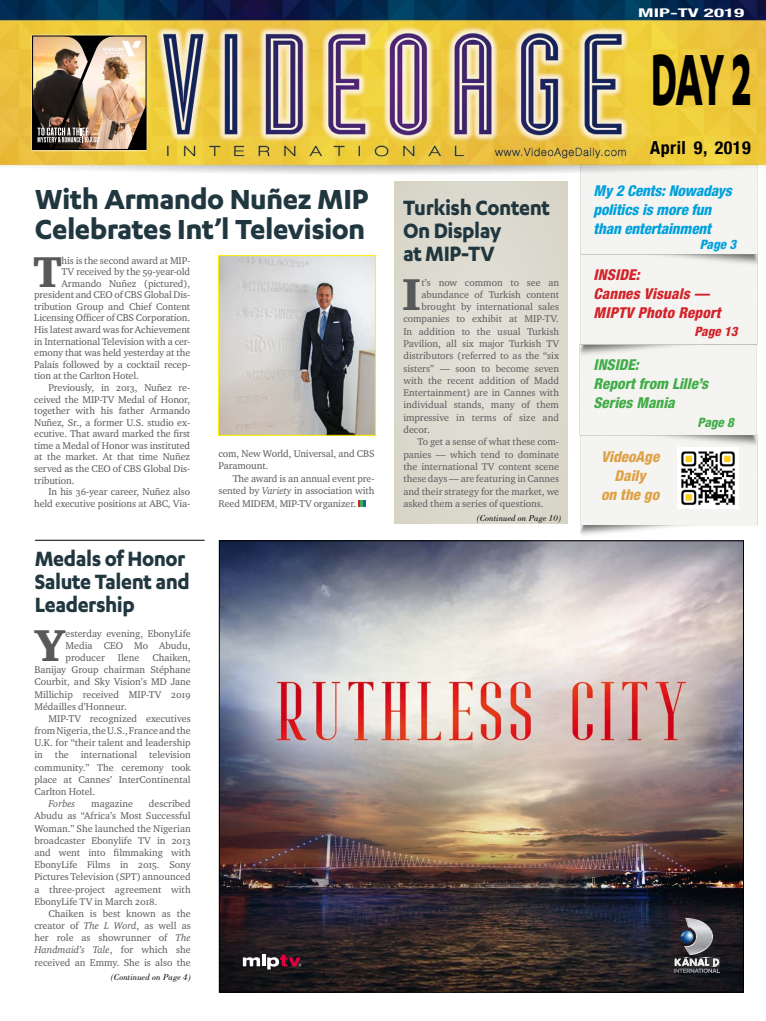
<style>
.page{position:relative;width:766px;height:1021px;background:#fff}
.page>*{position:absolute;margin:0;border:0;box-sizing:border-box;transform-origin:0 0}
.t1{font:700 84px "Karbon";color:#000;scale:.5 1}
.t2{font:45.8px "Charter ITC Blac OS";color:#58595b}
.t3{font:44.3px "Charter ITC Blac OS";color:#58595b}
.t4{font:700 32px/30px "Karbon";letter-spacing:-.015em;color:#213740}
.t5{font:700 24px/23px "Karbon";letter-spacing:-.02em;color:#213740;scale:.95 1}
.t6{font:700 condensed 18px "Helvetica Neue";letter-spacing:.025em;color:#000}
.t7{font:italic 800 condensed 15px/19px "Helvetica Neue LT Std";letter-spacing:-.01em;color:#00a1dc}
.t8{font:italic 800 condensed 15px/19px "Helvetica Neue LT Std";letter-spacing:.01em;color:#d2232a}
.t9{font:italic 800 condensed 15px/19px "Helvetica Neue LT Std";color:#41ad49}
.t10{font:italic 800 condensed 15px/19px "Helvetica Neue LT Std";color:#dea145;text-align:center}
.t11{font:italic 800 condensed 13px "Helvetica Neue LT Std";color:#d2232a}
.t12{font:italic 800 condensed 13px "Helvetica Neue LT Std";color:#41ad49}
.t13{font:italic 800 condensed 13px "Helvetica Neue LT Std";color:#00a1dc}
.t14{font:700 condensed 12px "Helvetica Neue";color:#fff;scale:1.75 1}
.t15{font:10px/12px "Charter ITC Regu OS";color:#58595b;text-align:justify}
.t16{font:10px "Charter ITC Regu Ital OS";color:#58595b}
.t17{font:italic 9px "Bodoni Std";color:#000}
.s1{font-family:"Charter ITC Regu Ital OS"}
.s2{font-family:"Charter ITC Regu OS"}
</style>
<div class="page">
<img style="left:580px;top:434px;width:177px;height:116px">
<div style="left:579px;top:344px;width:177px;height:107px;background:#f4f4f1"></div>
<div style="left:580px;top:270px;width:177px;height:88px;background:#f4f4f1"></div>
<div style="left:580px;top:184px;width:177px;height:86px;background:#f4f4f1"></div>
<hr style="left:35px;top:540px;width:169px;height:1px;background:#000">
<div style="left:394px;top:182px;width:173px;height:341px;background:#dcdace"></div>
<svg style="left:358px;top:500px;width:7px;height:7px"></svg>
<img style="left:220px;top:257px;width:154px;height:177px">
<div style="left:218px;top:255px;width:158px;height:181px;border:1px solid #fff200"></div>
<img style="left:676px;top:447px;width:62px;height:62px">
<img style="left:0;top:0;width:765px;height:184px">
<img style="left:221px;top:542px;width:520px;height:448px">
<svg style="left:673px;top:918px;width:46px;height:54px;background:#626268"></svg>
<svg style="left:243px;top:954px;width:58px;height:15px"></svg>
<div style="left:30px;top:34px;width:119px;height:118px;background:#fff;opacity:.75"></div>
<img style="left:34px;top:38px;width:110px;height:27px">
<img style="left:34px;top:65px;width:110px;height:83px">
<svg style="left:37px;top:128px;width:63px;height:15px"></svg>
<svg style="left:103px;top:41px;width:38px;height:15px"></svg>
<div style="left:32px;top:36px;width:114px;height:114px;border:1px solid #000"></div>
<p class="t4" style="left:35px;top:182px;width:335px">With Armando Nuñez MIP<br>Celebrates Int’l Television</p>
<p class="t3" style="left:34px;top:244px;width:30px">T</p>
<p class="t15" style="left:62px;top:254px;width:130px">his is the second award at MIP-</p>
<p class="t15" style="left:62px;top:265px;width:130px">TV received by the 59-year-old</p>
<p class="t15" style="left:62px;top:277px;width:130px">Armando Nuñez (pictured),</p>
<p class="t15" style="left:34px;top:288px;width:157px">president and CEO of CBS Global Dis-</p>
<p class="t15" style="left:34px;top:300px;width:157px">tribution Group and Chief Content</p>
<p class="t15" style="left:34px;top:312px;width:157px">Licensing Officer of CBS Corporation.</p>
<p class="t15" style="left:34px;top:323px;width:157px">His latest award was for Achievement</p>
<p class="t15" style="left:34px;top:335px;width:157px">in International Television with a cer-</p>
<p class="t15" style="left:34px;top:346px;width:157px">emony that was held yesterday at the</p>
<p class="t15" style="left:34px;top:358px;width:157px">Palais followed by a cocktail recep-</p>
<p class="t15" style="left:34px;top:369px;width:106px">tion at the Carlton Hotel.</p>
<p class="t15" style="left:48px;top:381px;width:143px">Previously, in 2013, Nuñez re-</p>
<p class="t15" style="left:34px;top:393px;width:157px">ceived the MIP-TV Medal of Honor,</p>
<p class="t15" style="left:34px;top:404px;width:157px">together with his father Armando</p>
<p class="t15" style="left:34px;top:416px;width:157px">Nuñez, Sr., a former U.S. studio ex-</p>
<p class="t15" style="left:34px;top:427px;width:157px">ecutive. That award marked the first</p>
<p class="t15" style="left:34px;top:439px;width:157px">time a Medal of Honor was instituted</p>
<p class="t15" style="left:34px;top:451px;width:157px">at the market. At that time Nuñez</p>
<p class="t15" style="left:34px;top:462px;width:157px">served as the CEO of CBS Global Dis-</p>
<p class="t15" style="left:34px;top:474px;width:42px">tribution.</p>
<p class="t15" style="left:48px;top:485px;width:143px">In his 36-year career, Nuñez also</p>
<p class="t15" style="left:34px;top:497px;width:157px">held executive positions at ABC, Via-</p>
<p class="t15" style="left:218px;top:447px;width:157px">com, New World, Universal, and CBS</p>
<p class="t15" style="left:218px;top:459px;width:51px">Paramount.</p>
<p class="t15" style="left:233px;top:472px;width:143px">The award is an annual event pre-</p>
<p class="t15" style="left:218px;top:484px;width:157px">sented by <span class="s1">Variety</span> in association with</p>
<p class="t15" style="left:218px;top:497px;width:139px">Reed MIDEM, MIP-TV organizer.</p>
<p class="t5" style="left:35px;top:546px;width:165px">Medals of Honor<br>Salute Talent and<br>Leadership</p>
<p class="t2" style="left:35px;top:617px;width:32px">Y</p>
<p class="t15" style="left:66px;top:627px;width:127px">esterday evening, EbonyLife Media CEO Mo Abudu, producer</p>
<p class="t15" style="left:118px;top:651px;width:23px">Ilene</p>
<p class="t15" style="left:152px;top:651px;width:40px">Chaiken,</p>
<p class="t15" style="left:34px;top:663px;width:158px">Banijay Group chairman Stéphane</p>
<p class="t15" style="left:34px;top:675px;width:158px">Courbit, and Sky Vision’s MD Jane</p>
<p class="t15" style="left:34px;top:688px;width:158px">Millichip received MIP-TV 2019</p>
<p class="t15" style="left:34px;top:700px;width:94px">Médailles d’Honneur.</p>
<p class="t15" style="left:49px;top:712px;width:144px">MIP-TV recognized executives</p>
<p class="t15" style="left:34px;top:724px;width:158px">from Nigeria, the U.S., France and the</p>
<p class="t15" style="left:34px;top:736px;width:158px">U.K. for “their talent and leadership</p>
<p class="t15" style="left:34px;top:748px;width:158px">in the international television</p>
<p class="t15" style="left:34px;top:761px;width:158px">community.” The ceremony took</p>
<p class="t15" style="left:34px;top:773px;width:158px">place at Cannes’ InterContinental</p>
<p class="t15" style="left:34px;top:785px;width:62px">Carlton Hotel.</p>
<p class="t16" style="left:49px;top:797px;width:28px">Forbes</p>
<p class="t15" style="left:91px;top:797px;width:43px">magazine</p>
<p class="t15" style="left:149px;top:797px;width:43px">described</p>
<p class="t15" style="left:34px;top:809px;width:158px">Abudu as “Africa’s Most Successful</p>
<p class="t15" style="left:34px;top:821px;width:158px">Woman.” She launched the Nigerian</p>
<p class="t15" style="left:34px;top:834px;width:158px">broadcaster Ebonylife TV in 2013</p>
<p class="t15" style="left:34px;top:846px;width:158px">and went into filmmaking with</p>
<p class="t15" style="left:34px;top:858px;width:158px">EbonyLife Films in 2015. Sony</p>
<p class="t15" style="left:34px;top:870px;width:158px">Pictures Television (SPT) announced</p>
<p class="t15" style="left:34px;top:882px;width:158px">a three-project agreement with</p>
<p class="t15" style="left:34px;top:895px;width:124px">EbonyLife TV in March 2018.</p>
<p class="t15" style="left:49px;top:907px;width:144px">Chaiken is best known as the</p>
<p class="t15" style="left:34px;top:919px;width:158px">creator of <span class="s1">The L Word</span>, as well as</p>
<p class="t15" style="left:34px;top:931px;width:158px">her role as showrunner of <span class="s1">The</span></p>
<p class="t16" style="left:34px;top:943px;width:158px">Handmaid’s Tale<span class="s2">, for which she</span></p>
<p class="t15" style="left:34px;top:955px;width:158px">received an Emmy. She is also the</p>
<p class="t17" style="left:111px;top:971px;width:81px">(Continued on Page 4)</p>
<p class="t5" style="left:403px;top:195px;width:156px">Turkish Content<br>On Display<br>at MIP-TV</p>
<p class="t2" style="left:402px;top:266px;width:20px">I</p>
<p class="t15" style="left:421px;top:276px;width:139px">t’s now common to see an</p>
<p class="t15" style="left:421px;top:288px;width:139px">abundance of Turkish content</p>
<p class="t15" style="left:421px;top:300px;width:139px">brought by international sales</p>
<p class="t15" style="left:403px;top:312px;width:157px">companies to exhibit at MIP-TV.</p>
<p class="t15" style="left:403px;top:325px;width:157px">In addition to the usual Turkish</p>
<p class="t15" style="left:403px;top:337px;width:157px">Pavilion, all six major Turkish TV</p>
<p class="t15" style="left:403px;top:349px;width:157px">distributors (referred to as the “six</p>
<p class="t15" style="left:403px;top:362px;width:157px">sisters” — soon to become seven</p>
<p class="t15" style="left:403px;top:374px;width:157px">with the recent addition of Madd</p>
<p class="t15" style="left:403px;top:386px;width:157px">Entertainment) are in Cannes with</p>
<p class="t15" style="left:403px;top:399px;width:157px">individual stands, many of them</p>
<p class="t15" style="left:403px;top:411px;width:157px">impressive in terms of size and</p>
<p class="t15" style="left:403px;top:423px;width:28px">decor.</p>
<p class="t15" style="left:417px;top:435px;width:143px">To get a sense of what these com-</p>
<p class="t15" style="left:403px;top:448px;width:157px">panies –– which tend to dominate</p>
<p class="t15" style="left:403px;top:460px;width:157px">the international TV content scene</p>
<p class="t15" style="left:403px;top:472px;width:157px">these days –– are featuring in Cannes</p>
<p class="t15" style="left:403px;top:485px;width:157px">and their strategy for the market, we</p>
<p class="t15" style="left:403px;top:497px;width:142px">asked them a series of questions.</p>
<p class="t17" style="left:476px;top:513px;width:86px">(Continued on Page 10)</p>
<p class="t14" style="left:638px;top:2px;width:62px">MIP-TV 2019</p>
<p class="t1" style="left:650px;top:31px;width:203px">DAY 2</p>
<p class="t6" style="left:650px;top:132px;width:102px">April 9, 2019</p>
<p class="t7" style="left:593px;top:181px;width:140px">My 2 Cents: Nowadays politics is more fun than entertainment</p>
<p class="t13" style="left:699px;top:237px;width:38px">Page 3</p>
<p class="t8" style="left:593px;top:265px;width:129px">INSIDE:<br>Cannes Visuals —<br>MIPTV Photo Report</p>
<p class="t11" style="left:694px;top:323px;width:45px">Page 13</p>
<p class="t9" style="left:593px;top:355px;width:116px">INSIDE:<br>Report from Lille’s<br>Series Mania</p>
<p class="t10" style="left:601px;top:447px;width:60px">VideoAge<br>Daily<br>on the go</p>
<p class="t12" style="left:697px;top:414px;width:38px">Page 8</p>
</div>
